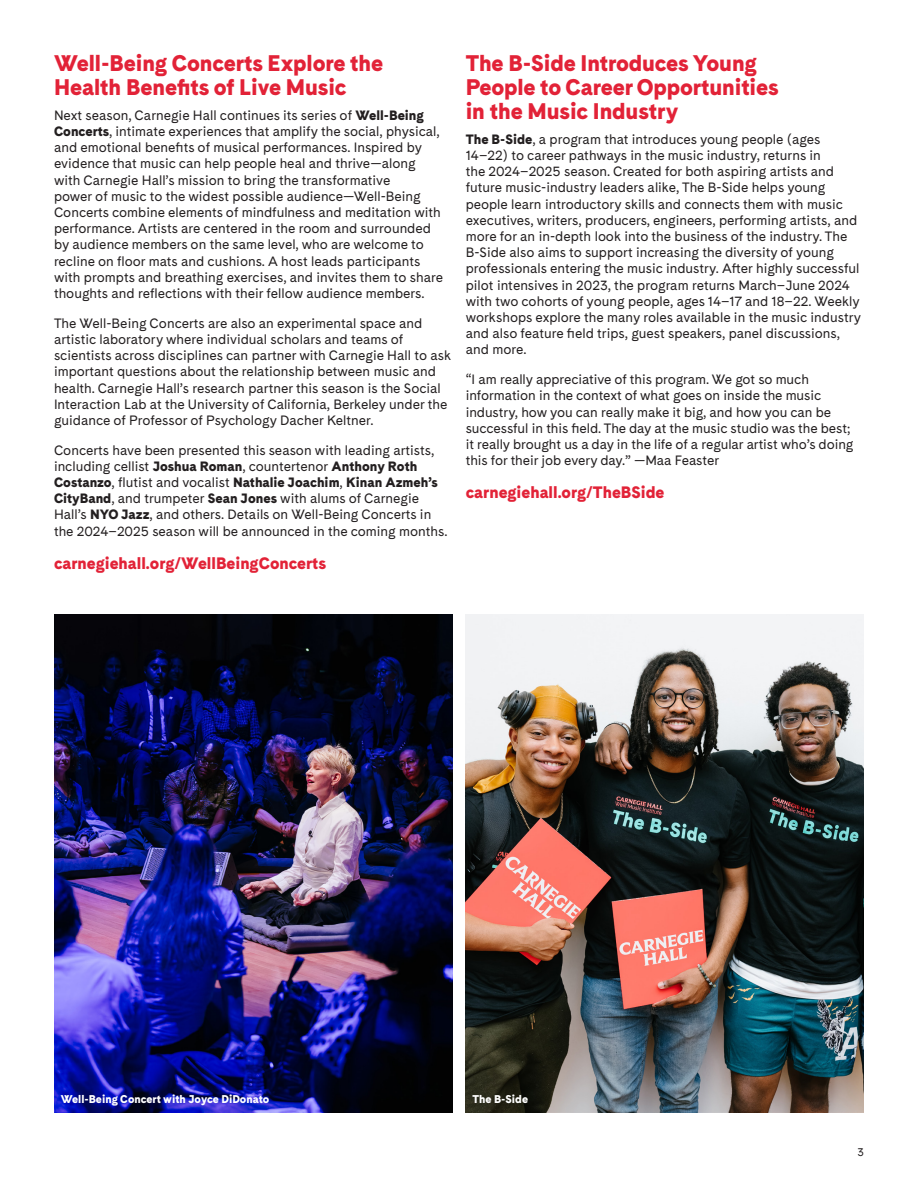
<style>
.page{position:relative;width:918px;height:1188px;background:#fff}
.page>*{position:absolute;margin:0;border:0;box-sizing:border-box;transform-origin:0 0}
.WMI_-_Subheader{font:900 22.5px/24px "Cadiz";letter-spacing:-.005em;color:#e22237}
.Program_URL{font:900 16.5px "Cadiz";color:#e22237}
.Body_Copy{font:13.5px/16.2px "Cadiz";color:#231f20}
.photo-caption{font:900 11.25px "Cadiz";color:#fff}
.Credits{font:11.25px "Cadiz";color:#231f20}
.s1{font-weight:900}
</style>
<div class="page">
<img style="left:54px;top:615px;width:398px;height:498px">
<img style="left:466px;top:615px;width:398px;height:498px">
<h2 class="WMI_-_Subheader" style="left:54px;top:51px;width:331px">Well-Being Concerts Explore the<br>Health Benefits of Live Music</h2>
<p class="Body_Copy" style="left:54px;top:107px;width:391px">Next season, Carnegie Hall continues its series of <span class="s1">Well-Being Concerts</span>, intimate experiences that amplify the social, physical, and emotional benefits of musical performances. Inspired by evidence that music can help people heal and thrive—along with Carnegie Hall’s mission to bring the transformative<br>power of music to the widest possible audience—Well-Being Concerts combine elements of mindfulness and meditation with performance. Artists are centered in the room and surrounded by audience members on the same level, who are welcome to recline on floor mats and cushions. A host leads participants with prompts and breathing exercises, and invites them to share thoughts and reflections with their fellow audience members.</p>
<p class="Body_Copy" style="left:54px;top:315px;width:399px">The Well-Being Concerts are also an experimental space and artistic laboratory where individual scholars and teams of scientists across disciplines can partner with Carnegie Hall to ask important questions about the relationship between music and health. Carnegie Hall’s research partner this season is the Social Interaction Lab at the University of California, Berkeley under the guidance of Professor of Psychology Dacher Keltner.</p>
<p class="Body_Copy" style="left:54px;top:441px;width:395px">Concerts have been presented this season with leading artists, including cellist <span class="s1">Joshua Roman</span>, countertenor <span class="s1">Anthony Roth Costanzo</span>, flutist and vocalist <span class="s1">Nathalie Joachim</span>, <span class="s1">Kinan Azmeh’s CityBand</span>, and trumpeter <span class="s1">Sean Jones</span> with alums of Carnegie Hall’s <span class="s1">NYO Jazz</span>, and others. Details on Well-Being Concerts in the 2024–2025 season will be announced in the coming months.</p>
<p class="Program_URL" style="left:54px;top:551px;width:274px">carnegiehall.org/WellBeingConcerts</p>
<h2 class="WMI_-_Subheader" style="left:466px;top:51px;width:314px">The B-Side Introduces Young<br>People to Career Opportunities in the Music Industry</h2>
<p class="Body_Copy" style="left:466px;top:131px;width:397px"><span class="s1">The B-Side</span>, a program that introduces young people (ages 14–22) to career pathways in the music industry, returns in<br>the 2024–2025 season. Created for both aspiring artists and future music-industry leaders alike, The B-Side helps young people learn introductory skills and connects them with music executives, writers, producers, engineers, performing artists, and more for an in-depth look into the business of the industry. The B-Side also aims to support increasing the diversity of young professionals entering the music industry. After highly successful pilot intensives in 2023, the program returns March–June 2024 with two cohorts of young people, ages 14–17 and 18–22. Weekly workshops explore the many roles available in the music industry and also feature field trips, guest speakers, panel discussions, and more.</p>
<p class="Body_Copy" style="left:466px;top:371px;width:389px">“I am really appreciative of this program. We got so much information in the context of what goes on inside the music industry, how you can really make it big, and how you can be successful in this field. The day at the music studio was the best; it really brought us a day in the life of a regular artist who’s doing this for their job every day.” —Maa Feaster</p>
<p class="Program_URL" style="left:466px;top:480px;width:200px">carnegiehall.org/TheBSide</p>
<p class="photo-caption" style="left:61px;top:1091px;width:210px">Well-Being Concert with Joyce DiDonato</p>
<p class="photo-caption" style="left:472px;top:1091px;width:57px">The B-Side</p>
<p class="Credits" style="left:857px;top:1144px;width:8px">3</p>
</div>
